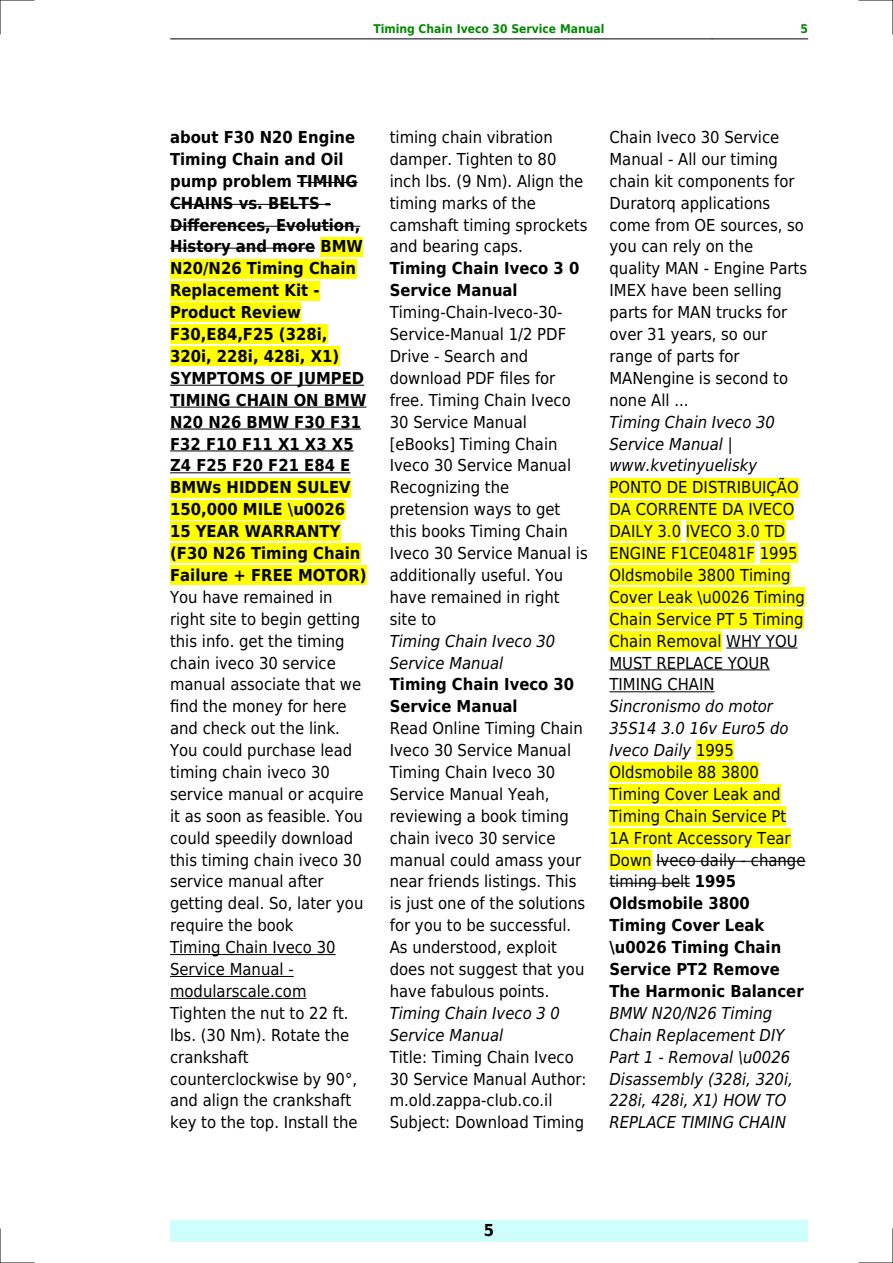
<style>
.page{position:relative;width:893px;height:1263px;background:#fff}
.page>*{position:absolute;margin:0;border:0;box-sizing:border-box;transform-origin:0 0}
.t1{font:16.5px/21.9px "DejaVu Sans Condensed";color:#000}
.t2{font:700 16.5px/21.9px "DejaVu Sans Condensed";color:#000}
.t3{font:italic 16.5px/21.9px "DejaVu Sans Condensed";color:#000}
.t4{font:700 12px "DejaVu Sans Condensed";color:#080}
.s1{font-style:italic}
.s2{font-weight:700}
</style>
<div class="page">
<hr style="left:170px;top:39px;width:96px;height:1px;background:#000">
<hr style="left:266px;top:39px;width:446px;height:1px;background:#000">
<hr style="left:712px;top:39px;width:96px;height:1px;background:#000">
<div style="left:170px;top:1220px;width:638px;height:22px;background:#cffffc"></div>
<hr style="left:297px;top:182px;width:61px;height:1px;background:#000">
<hr style="left:170px;top:204px;width:161px;height:1px;background:#000">
<hr style="left:170px;top:226px;width:190px;height:1px;background:#000">
<hr style="left:170px;top:248px;width:145px;height:1px;background:#000">
<div style="left:320px;top:237px;width:43px;height:19px;background:#ff0"></div>
<div style="left:170px;top:259px;width:186px;height:19px;background:#ff0"></div>
<div style="left:170px;top:281px;width:150px;height:19px;background:#ff0"></div>
<div style="left:170px;top:303px;width:131px;height:19px;background:#ff0"></div>
<div style="left:170px;top:325px;width:157px;height:19px;background:#ff0"></div>
<div style="left:170px;top:347px;width:169px;height:19px;background:#ff0"></div>
<hr style="left:170px;top:385px;width:194px;height:1px;background:#000">
<hr style="left:170px;top:407px;width:196px;height:1px;background:#000">
<hr style="left:170px;top:429px;width:191px;height:1px;background:#000">
<hr style="left:170px;top:451px;width:184px;height:1px;background:#000">
<hr style="left:170px;top:472px;width:180px;height:1px;background:#000">
<div style="left:170px;top:478px;width:181px;height:19px;background:#ff0"></div>
<div style="left:170px;top:500px;width:175px;height:19px;background:#ff0"></div>
<div style="left:170px;top:522px;width:170px;height:19px;background:#ff0"></div>
<div style="left:170px;top:544px;width:190px;height:19px;background:#ff0"></div>
<div style="left:170px;top:566px;width:197px;height:19px;background:#ff0"></div>
<hr style="left:170px;top:954px;width:166px;height:1px;background:#000">
<hr style="left:170px;top:976px;width:124px;height:1px;background:#000">
<hr style="left:170px;top:998px;width:136px;height:1px;background:#000">
<div style="left:609px;top:478px;width:190px;height:19px;background:#ff0"></div>
<div style="left:609px;top:500px;width:185px;height:19px;background:#ff0"></div>
<div style="left:609px;top:522px;width:72px;height:19px;background:#ff0"></div>
<div style="left:686px;top:522px;width:99px;height:19px;background:#ff0"></div>
<div style="left:609px;top:544px;width:146px;height:19px;background:#ff0"></div>
<div style="left:760px;top:544px;width:37px;height:19px;background:#ff0"></div>
<div style="left:609px;top:566px;width:182px;height:19px;background:#ff0"></div>
<div style="left:609px;top:587px;width:196px;height:20px;background:#ff0"></div>
<div style="left:609px;top:609px;width:195px;height:20px;background:#ff0"></div>
<div style="left:609px;top:631px;width:113px;height:19px;background:#ff0"></div>
<hr style="left:726px;top:648px;width:72px;height:1px;background:#000">
<hr style="left:609px;top:669px;width:161px;height:1px;background:#000">
<hr style="left:609px;top:691px;width:106px;height:1px;background:#000">
<div style="left:696px;top:741px;width:38px;height:19px;background:#ff0"></div>
<div style="left:609px;top:763px;width:150px;height:19px;background:#ff0"></div>
<div style="left:609px;top:784px;width:172px;height:20px;background:#ff0"></div>
<div style="left:609px;top:806px;width:177px;height:20px;background:#ff0"></div>
<div style="left:609px;top:828px;width:182px;height:19px;background:#ff0"></div>
<div style="left:609px;top:850px;width:43px;height:19px;background:#ff0"></div>
<hr style="left:656px;top:861px;width:149px;height:1px;background:#000">
<hr style="left:609px;top:883px;width:81px;height:1px;background:#000">
<hr style="left:0;top:0;width:34px;height:1px;background:#000">
<hr style="left:859px;top:0;width:34px;height:1px;background:#000">
<hr style="left:0;top:1262px;width:34px;height:1px;background:#000">
<hr style="left:859px;top:1262px;width:34px;height:1px;background:#000">
<hr style="left:0;top:0;width:1px;height:34px;background:#000">
<hr style="left:0;top:1229px;width:1px;height:34px;background:#000">
<hr style="left:892px;top:0;width:1px;height:34px;background:#000">
<hr style="left:892px;top:1229px;width:1px;height:34px;background:#000">
<p class="t4" style="left:373px;top:21px;width:232px">Timing Chain Iveco 30 Service Manual</p>
<p class="t4" style="left:800px;top:21px;width:9px">5</p>
<p class="t2" style="left:170px;top:126px;width:198px">about F30 N20 Engine<br>Timing Chain and Oil pump problem TIMING<br>CHAINS vs. BELTS -<br>Differences, Evolution,<br>History and more BMW<br>N20/N26 Timing Chain<br>Replacement Kit -<br>Product Review<br>F30,E84,F25 (328i,<br>320i, 228i, 428i, X1)<br>SYMPTOMS OF JUMPED<br>TIMING CHAIN ON BMW<br>N20 N26 BMW F30 F31<br>F32 F10 F11 X1 X3 X5<br>Z4 F25 F20 F21 E84 E<br>BMWs HIDDEN SULEV<br>150,000 MILE \u0026<br>15 YEAR WARRANTY (F30 N26 Timing Chain<br>Failure + FREE MOTOR)</p>
<p class="t1" style="left:170px;top:586px;width:195px">You have remained in right site to begin getting this info. get the timing chain iveco 30 service manual associate that we find the money for here and check out the link.<br>You could purchase lead timing chain iveco 30 service manual or acquire it as soon as feasible. You could speedily download this timing chain iveco 30 service manual after getting deal. So, later you require the book<br>Timing Chain Iveco 30<br>Service Manual - modularscale.com<br>Tighten the nut to 22 ft. lbs. (30 Nm). Rotate the crankshaft counterclockwise by 90°, and align the crankshaft key to the top. Install the</p>
<p class="t1" style="left:390px;top:126px;width:199px">timing chain vibration damper. Tighten to 80 inch lbs. (9 Nm). Align the timing marks of the camshaft timing sprockets and bearing caps.</p>
<p class="t2" style="left:390px;top:258px;width:191px">Timing Chain Iveco 3 0<br>Service Manual</p>
<p class="t1" style="left:390px;top:301px;width:199px">Timing-Chain-Iveco-30-<br>Service-Manual 1/2 PDF<br>Drive - Search and download PDF files for free. Timing Chain Iveco<br>30 Service Manual [eBooks] Timing Chain<br>Iveco 30 Service Manual<br>Recognizing the pretension ways to get this books Timing Chain<br>Iveco 30 Service Manual is additionally useful. You have remained in right site to</p>
<p class="t3" style="left:390px;top:630px;width:167px">Timing Chain Iveco 30<br>Service Manual</p>
<p class="t2" style="left:390px;top:674px;width:186px">Timing Chain Iveco 30<br>Service Manual</p>
<p class="t1" style="left:390px;top:717px;width:197px">Read Online Timing Chain<br>Iveco 30 Service Manual<br>Timing Chain Iveco 30<br>Service Manual Yeah, reviewing a book timing chain iveco 30 service manual could amass your near friends listings. This is just one of the solutions for you to be successful.<br>As understood, exploit does not suggest that you have fabulous points.</p>
<p class="t3" style="left:390px;top:1002px;width:172px">Timing Chain Iveco 3 0<br>Service Manual</p>
<p class="t1" style="left:390px;top:1046px;width:198px">Title: Timing Chain Iveco<br>30 Service Manual Author: m.old.zappa-club.co.il<br>Subject: Download Timing</p>
<p class="t1" style="left:609px;top:126px;width:199px">Chain Iveco 30 Service<br>Manual - All our timing chain kit components for<br>Duratorq applications come from OE sources, so you can rely on the quality MAN - Engine Parts<br>IMEX have been selling parts for MAN trucks for over 31 years, so our range of parts for<br>MANengine is second to none All ...</p>
<p class="t3" style="left:609px;top:411px;width:167px">Timing Chain Iveco 30<br>Service Manual | www.kvetinyuelisky</p>
<p class="t1" style="left:609px;top:477px;width:197px">PONTO DE DISTRIBUIÇÃO<br>DA CORRENTE DA IVECO<br>DAILY 3.0 IVECO 3.0 TD<br>ENGINE F1CE0481F 1995<br>Oldsmobile 3800 Timing<br>Cover Leak \u0026 Timing<br>Chain Service PT 5 Timing<br>Chain Removal WHY YOU<br>MUST REPLACE YOUR<br>TIMING CHAIN</p>
<p class="t1" style="left:609px;top:696px;width:198px"><span class="s1">Sincronismo do motor<br>35S14 3.0 16v Euro5 do<br>Iveco Daily</span> 1995<br>Oldsmobile 88 3800<br>Timing Cover Leak and<br>Timing Chain Service Pt<br>1A Front Accessory Tear<br>Down Iveco daily - change timing belt <span class="s2">1995<br>Oldsmobile 3800<br>Timing Cover Leak \u0026 Timing Chain<br>Service PT2 Remove<br>The Harmonic Balancer</span></p>
<p class="t3" style="left:609px;top:1002px;width:185px">BMW N20/N26 Timing<br>Chain Replacement DIY<br>Part 1 - Removal \u0026<br>Disassembly (328i, 320i,<br>228i, 428i, X1) HOW TO<br>REPLACE TIMING CHAIN</p>
<p class="t2" style="left:484px;top:1220px;width:12px">5</p>
</div>
